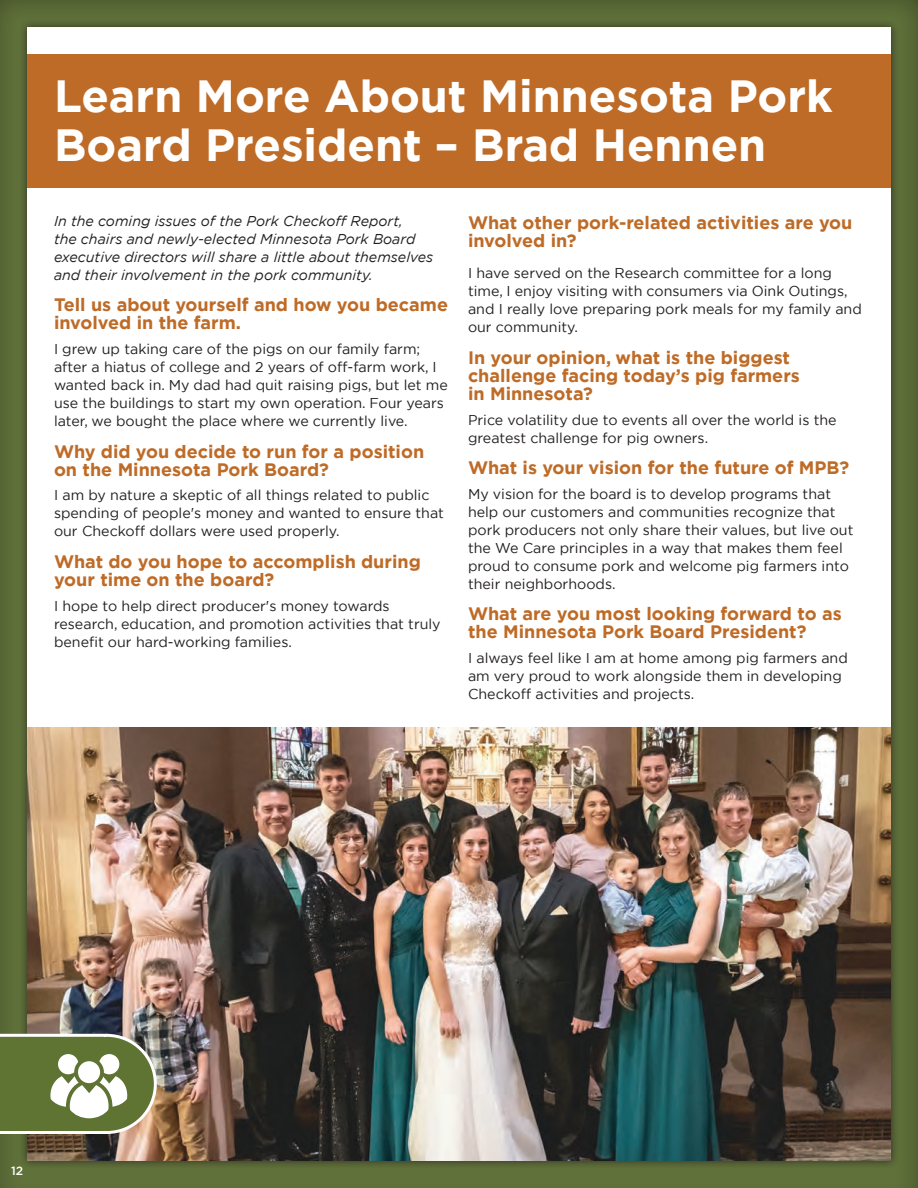
<style>
.page{position:relative;width:918px;height:1188px;background:#5c6c37}
.page>*{position:absolute;margin:0;border:0;box-sizing:border-box;transform-origin:0 0}
.t1{font:700 45px/48px "Gotham";color:#fff}
.t2{font:700 18px/18px "Gotham";color:#be6b27}
.t3{font:14.25px/18px "Gotham";color:#231f20}
.t4{font:italic 14.25px/18px "Gotham";color:#231f20}
.t5{font:500 12px "Gotham";color:#fff}
</style>
<div class="page">
<div style="left:18px;top:19px;width:881px;height:1151px;background:#231f20;opacity:.75"></div>
<div style="left:27px;top:27px;width:864px;height:1134px;background:#fff"></div>
<img style="left:27px;top:727px;width:864px;height:434px">
<div style="left:27px;top:54px;width:864px;height:133px;background:#be6b27"></div>
<svg style="left:0;top:1032px;width:158px;height:104px"></svg>
<h1 class="t1" style="left:54px;top:72px;width:780px">Learn More About Minnesota Pork<br>Board President – Brad Hennen</h1>
<p class="t4" style="left:54px;top:212px;width:381px">In the coming issues of the Pork Checkoff Report,<br>the chairs and newly-elected Minnesota Pork Board executive directors will share a little about themselves and their involvement in the pork community.</p>
<p class="t2" style="left:54px;top:296px;width:396px">Tell us about yourself and how you became involved in the farm.</p>
<p class="t3" style="left:54px;top:340px;width:395px">I grew up taking care of the pigs on our family farm; after a hiatus of college and 2 years of off-farm work, I wanted back in. My dad had quit raising pigs, but let me use the buildings to start my own operation. Four years later, we bought the place where we currently live.</p>
<p class="t2" style="left:54px;top:442px;width:372px">Why did you decide to run for a position on the Minnesota Pork Board?</p>
<p class="t3" style="left:54px;top:486px;width:391px">I am by nature a skeptic of all things related to public spending of people's money and wanted to ensure that our Checkoff dollars were used properly.</p>
<p class="t2" style="left:54px;top:552px;width:368px">What do you hope to accomplish during your time on the board?</p>
<p class="t3" style="left:54px;top:596px;width:388px">I hope to help direct producer's money towards research, education, and promotion activities that truly benefit our hard-working families.</p>
<p class="t2" style="left:468px;top:213px;width:386px">What other pork-related activities are you involved in?</p>
<p class="t3" style="left:468px;top:264px;width:395px">I have served on the Research committee for a long time, I enjoy visiting with consumers via Oink Outings, and I really love preparing pork meals for my family and our community.</p>
<p class="t2" style="left:468px;top:348px;width:333px">In your opinion, what is the biggest challenge facing today’s pig farmers in Minnesota?</p>
<p class="t3" style="left:468px;top:410px;width:370px">Price volatility due to events all over the world is the greatest challenge for pig owners.</p>
<p class="t2" style="left:468px;top:459px;width:383px">What is your vision for the future of MPB?</p>
<p class="t3" style="left:468px;top:485px;width:387px">My vision for the board is to develop programs that help our customers and communities recognize that pork producers not only share their values, but live out the We Care principles in a way that makes them feel proud to consume pork and welcome pig farmers into their neighborhoods.</p>
<p class="t2" style="left:468px;top:605px;width:375px">What are you most looking forward to as the Minnesota Pork Board President?</p>
<p class="t3" style="left:468px;top:649px;width:381px">I always feel like I am at home among pig farmers and am very proud to work alongside them in developing<br>Checkoff activities and projects.</p>
<p class="t5" style="left:11px;top:1163px;width:14px">12</p>
</div>
